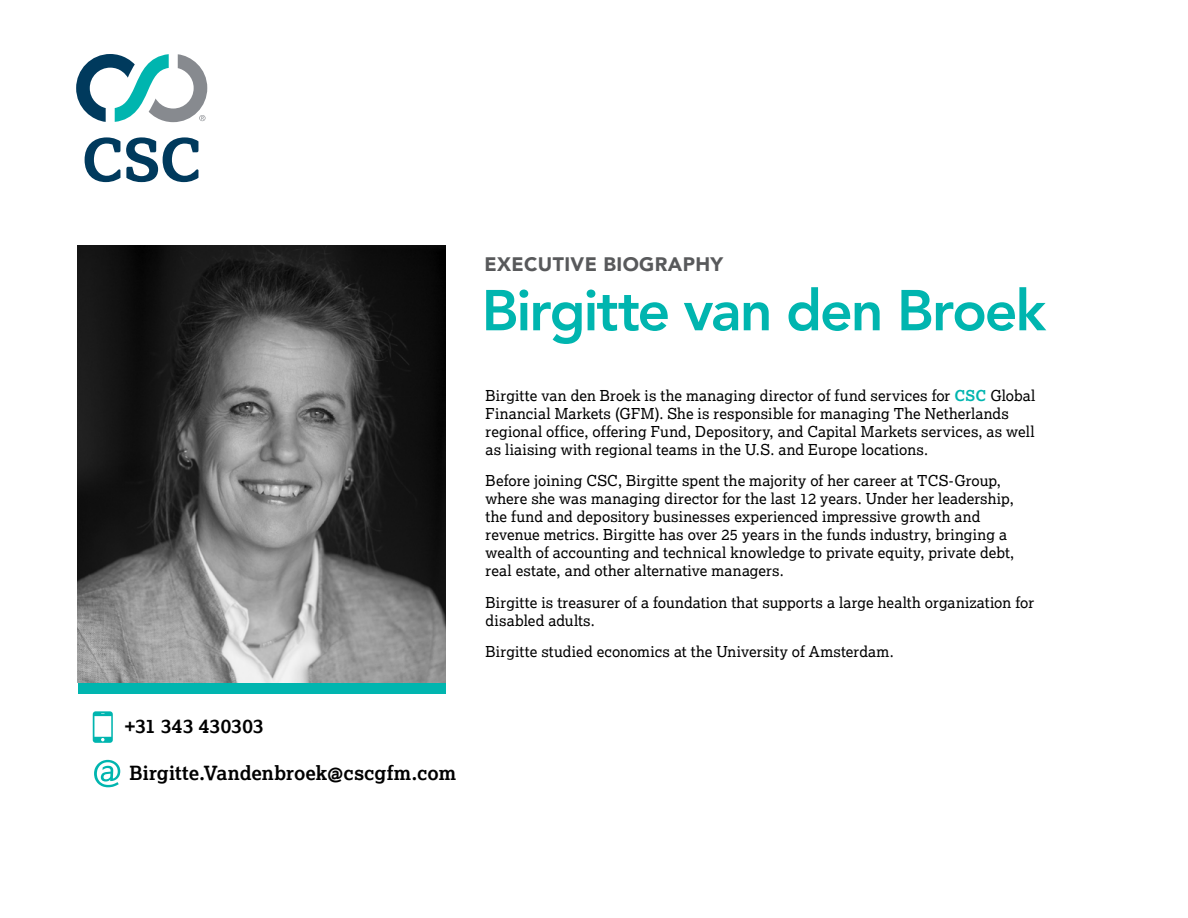
<style>
.page{position:relative;width:1188px;height:918px;background:#fff}
.page>*{position:absolute;margin:0;border:0;box-sizing:border-box;transform-origin:0 0}
.t1{font:800 57px "Avenir";letter-spacing:-.035em;color:#00b5af}
.t2{font:700 19.5px "Lexia";letter-spacing:.005em;color:#000}
.t3{font:900 19.5px "Avenir";letter-spacing:.02em;color:#58595b}
.t4{font:15px/18px "Lexia";letter-spacing:.005em;color:#000}
.s1{font-weight:700;color:#00b5af}
</style>
<div class="page">
<svg style="left:93px;top:711px;width:20px;height:32px"></svg>
<div style="left:78px;top:682px;width:368px;height:11px;background:#00b5af"></div>
<img style="left:78px;top:245px;width:368px;height:437px">
<svg style="left:94px;top:760px;width:26px;height:27px"></svg>
<svg style="left:85px;top:137px;width:113px;height:45px"></svg>
<svg style="left:76px;top:54px;width:131px;height:68px"></svg>
<h2 class="t2" style="left:125px;top:714px;width:140px">+31 343 430303</h2>
<h2 class="t2" style="left:129px;top:761px;width:328px">Birgitte.Vandenbroek@cscgfm.com</h2>
<h2 class="t3" style="left:484px;top:248px;width:240px">EXECUTIVE BIOGRAPHY</h2>
<h1 class="t1" style="left:482px;top:266px;width:566px">Birgitte van den Broek</h1>
<p class="t4" style="left:486px;top:386px;width:551px">Birgitte van den Broek is the managing director of fund services for <span class="s1">CSC</span> Global Financial Markets (GFM). She is responsible for managing The Netherlands regional office, offering Fund, Depository, and Capital Markets services, as well as liaising with regional teams in the U.S. and Europe locations.</p>
<p class="t4" style="left:486px;top:472px;width:530px">Before joining CSC, Birgitte spent the majority of her career at TCS-Group, where she was managing director for the last 12 years. Under her leadership, the fund and depository businesses experienced impressive growth and revenue metrics. Birgitte has over 25 years in the funds industry, bringing a wealth of accounting and technical knowledge to private equity, private debt, real estate, and other alternative managers.</p>
<p class="t4" style="left:486px;top:593px;width:550px">Birgitte is treasurer of a foundation that supports a large health organization for disabled adults.</p>
<p class="t4" style="left:486px;top:643px;width:410px">Birgitte studied economics at the University of Amsterdam.</p>
</div>
